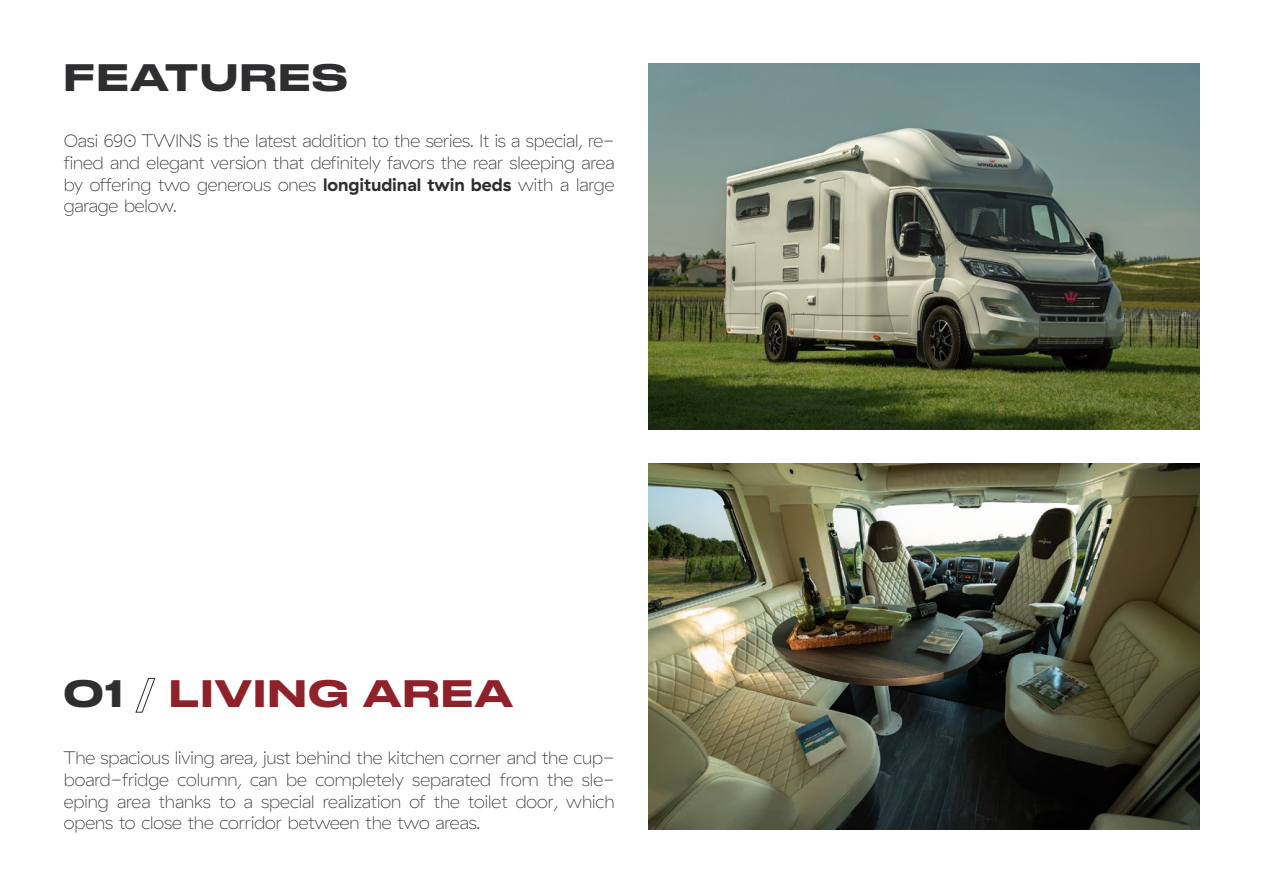
<style>
.page{position:relative;width:1263px;height:893px;background:#fff}
.page>*{position:absolute;margin:0;border:0;box-sizing:border-box;transform-origin:0 0}
.t1{font:500 expanded 36px "Druk";letter-spacing:.05em;color:#8f212a}
.t2{font:500 expanded 36px "Druk";letter-spacing:.05em;color:#2e2d2f}
.t3{font:100 18px/21.6px "GT Haptik";letter-spacing:-.005em;color:#2e2d2f;text-align:justify}
.s1{font-weight:700}
.s2{color:#2e2d2f}
</style>
<div class="page">
<img style="left:648px;top:463px;width:551px;height:366px">
<img style="left:648px;top:64px;width:551px;height:365px">
<h1 class="t2" style="left:64px;top:47px;width:285px">FEATURES</h1>
<p class="t3" style="left:64px;top:131px;width:552px">Oasi 690 TWINS is the latest addition to the series. It is a special, re&shy;fined and elegant version that definitely favors the rear sleeping area by offering two generous ones <span class="s1">longitudinal twin beds</span> with a large garage below.</p>
<h1 class="t1" style="left:64px;top:664px;width:450px"><span class="s2">01 /</span> LIVING AREA</h1>
<p class="t3" style="left:64px;top:747px;width:552px">The spacious living area, just behind the kitchen corner and the cup&shy;board-fridge column, can be completely separated from the sle&shy;eping area thanks to a special realization of the toilet door, which opens to close the corridor between the two areas.</p>
</div>
